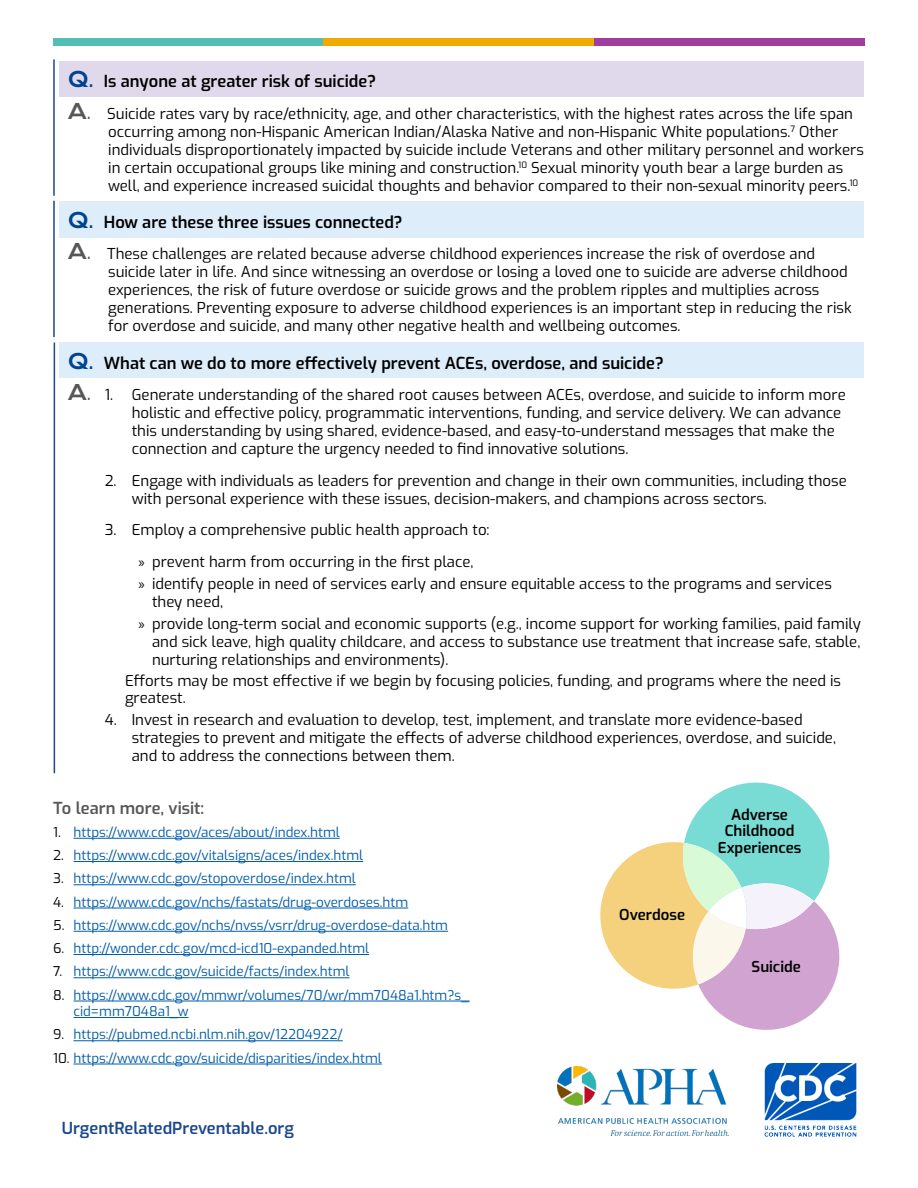
<style>
.page{position:relative;width:918px;height:1188px;background:#fff}
.page>*{position:absolute;margin:0;border:0;box-sizing:border-box;transform-origin:0 0}
.t1{font:21px "Krona One";color:#004391}
.t2{font:21px "Krona One";color:#575757}
.Questions{font:600 16.5px "Exo";color:#000}
.Subtitle{font:600 16.5px "Exo";color:#1b478d}
.Subtitle-2{font:600 16.5px "Exo";color:#575757}
.Numbered_List{font:15px/18px "Exo";color:#000}
.t3{font:600 15px/16.5px "Exo";color:#000;text-align:center}
.LBL{font:15px "Myriad Pro";color:#000}
.References{font:13.5px/16.5px "Exo";color:#005daa}
.References-2{font:13.5px "Exo";color:#000}
.Answers{font:8.7px "Exo";color:#000}
.s1{font-family:"Exo";font-weight:600}
.s2{font-family:"Exo"}
.s3{color:#000}
</style>
<div class="page">
<div style="left:53px;top:38px;width:271px;height:7px;background:#54bdb5"></div>
<div style="left:324px;top:38px;width:270px;height:7px;background:#f0ab00"></div>
<div style="left:594px;top:38px;width:270px;height:7px;background:#a13d9e"></div>
<div style="left:59px;top:61px;width:804px;height:36px;background:#e0d9ec"></div>
<div style="left:59px;top:201px;width:804px;height:37px;background:#ddedf9"></div>
<div style="left:59px;top:342px;width:804px;height:36px;background:#ddedf9"></div>
<hr style="left:53px;top:59px;width:2px;height:137px;background:#1b478d">
<hr style="left:53px;top:201px;width:2px;height:136px;background:#1b478d">
<hr style="left:54px;top:342px;width:1px;height:431px;background:#1b478d">
<hr style="left:74px;top:838px;width:266px;height:1px;background:#005daa">
<hr style="left:74px;top:861px;width:289px;height:1px;background:#005daa">
<hr style="left:74px;top:884px;width:282px;height:1px;background:#005daa">
<hr style="left:74px;top:908px;width:334px;height:1px;background:#005daa">
<hr style="left:74px;top:931px;width:374px;height:1px;background:#005daa">
<hr style="left:74px;top:954px;width:295px;height:1px;background:#005daa">
<hr style="left:74px;top:977px;width:276px;height:1px;background:#005daa">
<hr style="left:74px;top:1001px;width:396px;height:1px;background:#005daa">
<hr style="left:74px;top:1017px;width:115px;height:1px;background:#005daa">
<hr style="left:74px;top:1040px;width:269px;height:1px;background:#005daa">
<hr style="left:74px;top:1064px;width:308px;height:1px;background:#005daa">
<svg style="left:600px;top:782px;width:240px;height:248px"></svg>
<img style="left:558px;top:1066px;width:170px;height:69px">
<img style="left:764px;top:1063px;width:93px;height:74px">
<p class="t1" style="left:68px;top:66px;width:27px">Q<span class="s1">.</span></p>
<p class="Questions" style="left:104px;top:69px;width:274px">Is anyone at greater risk of suicide?</p>
<p class="t2" style="left:68px;top:98px;width:25px">A<span class="s2">.</span></p>
<p class="Numbered_List" style="left:107px;top:103px;width:747px">Suicide rates vary by race/ethnicity, age, and other characteristics, with the highest rates across the life span occurring among non-Hispanic American Indian/Alaska Native and non-Hispanic White populations.</p>
<p class="Numbered_List" style="left:108px;top:121px;width:757px;text-indent:691px">Other individuals disproportionately impacted by suicide include Veterans and other military personnel and workers in certain occupational groups like mining and construction.</p>
<p class="Answers" style="left:791px;top:122px;width:6px">7</p>
<p class="Answers" style="left:518px;top:158px;width:10px">10</p>
<p class="Numbered_List" style="left:108px;top:157px;width:744px;text-indent:423px">Sexual minority youth bear a large burden as well, and experience increased suicidal thoughts and behavior compared to their non-sexual minority peers.</p>
<p class="Answers" style="left:849px;top:176px;width:10px">10</p>
<p class="t1" style="left:68px;top:207px;width:27px">Q<span class="s1">.</span></p>
<p class="Questions" style="left:104px;top:210px;width:300px">How are these three issues connected?</p>
<p class="t2" style="left:68px;top:239px;width:25px">A<span class="s2">.</span></p>
<p class="Numbered_List" style="left:107px;top:244px;width:746px">These challenges are related because adverse childhood experiences increase the risk of overdose and suicide later in life. And since witnessing an overdose or losing a loved one to suicide are adverse childhood experiences, the risk of future overdose or suicide grows and the problem ripples and multiplies across generations. Preventing exposure to adverse childhood experiences is an important step in reducing the risk for overdose and suicide, and many other negative health and wellbeing outcomes.</p>
<p class="t1" style="left:68px;top:348px;width:27px">Q<span class="s1">.</span></p>
<p class="Questions" style="left:104px;top:350px;width:561px">What can we do to more effectively prevent ACEs, overdose, and suicide?</p>
<p class="t2" style="left:68px;top:379px;width:25px">A<span class="s2">.</span></p>
<p class="Numbered_List" style="left:105px;top:385px;width:10px">1.</p>
<p class="Numbered_List" style="left:132px;top:385px;width:716px">Generate understanding of the shared root causes between ACEs, overdose, and suicide to inform more holistic and effective policy, programmatic interventions, funding, and service delivery. We can advance this understanding by using shared, evidence-based, and easy-to-understand messages that make the connection and capture the urgency needed to find innovative solutions.</p>
<p class="Numbered_List" style="left:105px;top:471px;width:13px">2.</p>
<p class="Numbered_List" style="left:132px;top:471px;width:717px">Engage with individuals as leaders for prevention and change in their own communities, including those with personal experience with these issues, decision-makers, and champions across sectors.</p>
<p class="Numbered_List" style="left:105px;top:520px;width:386px">3. Employ a comprehensive public health approach to:</p>
<p class="LBL" style="left:139px;top:552px;width:8px">»</p>
<p class="Numbered_List" style="left:152px;top:552px;width:323px">prevent harm from occurring in the first place,</p>
<p class="LBL" style="left:139px;top:575px;width:8px">»</p>
<p class="Numbered_List" style="left:152px;top:574px;width:681px">identify people in need of services early and ensure equitable access to the programs and services they need,</p>
<p class="LBL" style="left:139px;top:615px;width:8px">»</p>
<p class="Numbered_List" style="left:152px;top:614px;width:711px;text-align:justify">provide long-term social and economic supports (e.g., income support for working families, paid family and sick leave, high quality childcare, and access to substance use treatment that increase safe, stable, nurturing relationships and environments).</p>
<p class="Numbered_List" style="left:125px;top:672px;width:718px;line-height:16.5px">Efforts may be most effective if we begin by focusing policies, funding, and programs where the need is greatest.</p>
<p class="Numbered_List" style="left:105px;top:710px;width:13px">4.</p>
<p class="Numbered_List" style="left:132px;top:710px;width:706px">Invest in research and evaluation to develop, test, implement, and translate more evidence-based strategies to prevent and mitigate the effects of adverse childhood experiences, overdose, and suicide, and to address the connections between them.</p>
<p class="Subtitle-2" style="left:53px;top:795px;width:152px">To learn more, visit:</p>
<p class="References" style="left:53px;top:823px;width:288px"><span class="s3">1.</span> https://www.cdc.gov/aces/about/index.html</p>
<p class="References" style="left:53px;top:846px;width:311px"><span class="s3">2.</span> https://www.cdc.gov/vitalsigns/aces/index.html</p>
<p class="References" style="left:53px;top:870px;width:304px"><span class="s3">3.</span> https://www.cdc.gov/stopoverdose/index.html</p>
<p class="References" style="left:53px;top:893px;width:357px"><span class="s3">4.</span> https://www.cdc.gov/nchs/fastats/drug-overdoses.htm</p>
<p class="References" style="left:53px;top:916px;width:396px"><span class="s3">5.</span> https://www.cdc.gov/nchs/nvss/vsrr/drug-overdose-data.htm</p>
<p class="References" style="left:53px;top:939px;width:317px"><span class="s3">6.</span> http://wonder.cdc.gov/mcd-icd10-expanded.html</p>
<p class="References" style="left:53px;top:963px;width:298px"><span class="s3">7.</span> https://www.cdc.gov/suicide/facts/index.html</p>
<p class="References-2" style="left:53px;top:985px;width:13px">8.</p>
<p class="References" style="left:74px;top:986px;width:398px">https://www.cdc.gov/mmwr/volumes/70/wr/mm7048a1.htm?s_ cid=mm7048a1_w</p>
<p class="References" style="left:53px;top:1026px;width:291px"><span class="s3">9.</span> https://pubmed.ncbi.nlm.nih.gov/12204922/</p>
<p class="References" style="left:53px;top:1049px;width:330px"><span class="s3">10.</span> https://www.cdc.gov/suicide/disparities/index.html</p>
<p class="t3" style="left:718px;top:805px;width:85px">Adverse<br>Childhood<br>Experiences</p>
<p class="t3" style="left:619px;top:905px;width:67px">Overdose</p>
<p class="t3" style="left:752px;top:958px;width:51px">Suicide</p>
<p class="Subtitle" style="left:62px;top:1116px;width:234px">UrgentRelatedPreventable.org</p>
</div>
